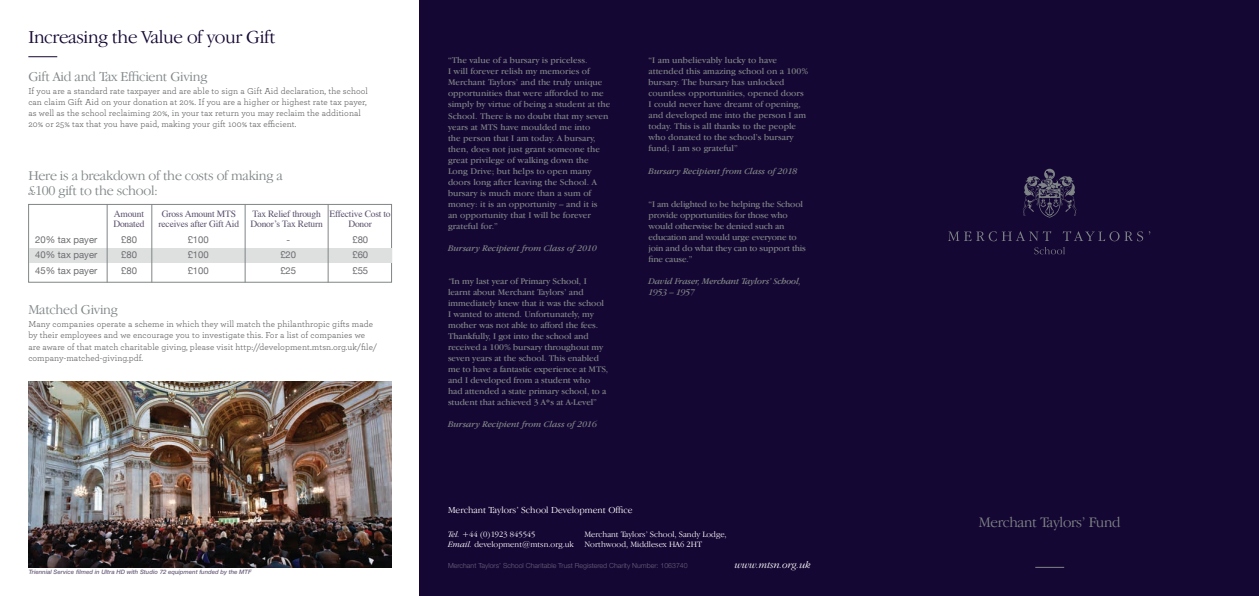
<style>
.page{position:relative;width:1259px;height:596px;background:#fff}
.page>*{position:absolute;margin:0;border:0;box-sizing:border-box;transform-origin:0 0}
.t1{font:300 19px "Garamond IT Cby BT";letter-spacing:-.02em;color:#150733}
.t2{font:300 15px "Garamond IT Cby BT";letter-spacing:-.02em;color:#7f8587}
.t3{font:300 14px/15px "Garamond IT Cby BT";letter-spacing:-.02em;color:#7f8587}
.t4{font:italic 300 10px "Garamond IT Cby BT";color:#fff}
.t5{font:9.5px/10.5px "Times";letter-spacing:-.02em;color:#5a4f6c}
.t6{font:9.5px "Helvetica Neue";color:#6c6d70}
.t7{font:300 9.5px "Garamond IT Cby BT";color:#fff}
.t8{font:9px/11px "Garamond IT Cby BT";color:#7f8587}
.t9{font:9px/11px "Archer";letter-spacing:.01em;color:#57585a}
.t10{font:9px/11px "Garamond IT Cby BT";letter-spacing:-.02em;color:#7f8587}
.t11{font:italic 9px "Garamond IT Cby BT";color:#7f8587}
.t12{font:italic 9px/11px "Garamond IT Cby BT";letter-spacing:-.02em;color:#7f8587}
.t13{font:300 8.5px/10.2px "Garamond IT Cby BT";color:#fff}
.t14{font:300 7px "Helvetica Neue";color:#6c627d}
.t15{font:italic 500 6px "Helvetica Neue";color:#6c627d}
.s1{font-style:italic}
</style>
<div class="page">
<div style="left:420px;top:0;width:839px;height:595px;background:#150733"></div>
<svg style="left:1035px;top:566px;width:29px;height:1px"></svg>
<svg style="left:28px;top:56px;width:29px;height:1px"></svg>
<div style="left:28px;top:204px;width:364px;height:78px;background:#fff;border:1px solid #7f8587"></div>
<div style="left:29px;top:247px;width:362px;height:15px;background:#dedfdf"></div>
<hr style="left:107px;top:204px;width:1px;height:78px;background:#7f8587">
<hr style="left:152px;top:204px;width:1px;height:78px;background:#7f8587">
<hr style="left:245px;top:204px;width:1px;height:78px;background:#7f8587">
<hr style="left:328px;top:204px;width:1px;height:78px;background:#7f8587">
<img style="left:28px;top:381px;width:363px;height:186px">
<svg style="left:948px;top:231px;width:202px;height:10px"></svg>
<svg style="left:1034px;top:247px;width:31px;height:7px"></svg>
<svg style="left:1023px;top:169px;width:53px;height:48px"></svg>
<h1 class="t1" style="left:28px;top:26px;width:249px">Increasing the Value of your Gift</h1>
<h3 class="t3" style="left:28px;top:68px;width:180px">Gift Aid and Tax Efficient Giving</h3>
<p class="t9" style="left:28px;top:85px;width:341px">If you are a standard rate taxpayer and are able to sign a Gift Aid declaration, the school can claim Gift Aid on your donation at 20%. If you are a higher or highest rate tax payer, as well as the school reclaiming 20%, in your tax return you may reclaim the additional 20% or 25% tax that you have paid, making your gift 100% tax efficient.</p>
<h3 class="t3" style="left:28px;top:168px;width:256px">Here is a breakdown of the costs of making a £100 gift to the school:</h3>
<p class="t5" style="left:113px;top:207px;width:33px">Amount<br>Donated</p>
<p class="t5" style="left:159px;top:207px;width:82px;text-align:center">Gross Amount MTS receives after Gift Aid</p>
<p class="t5" style="left:250px;top:207px;width:74px">Tax Relief through<br>Donor’s Tax Return</p>
<p class="t5" style="left:329px;top:207px;width:63px;text-align:center">Effective Cost to<br>Donor</p>
<p class="t6" style="left:35px;top:232px;width:64px">20% tax payer</p>
<p class="t6" style="left:121px;top:232px;width:17px">£80</p>
<p class="t6" style="left:188px;top:232px;width:23px">£100</p>
<p class="t6" style="left:286px;top:232px;width:5px">-</p>
<p class="t6" style="left:352px;top:232px;width:17px">£80</p>
<p class="t6" style="left:35px;top:248px;width:64px">40% tax payer</p>
<p class="t6" style="left:121px;top:248px;width:17px">£80</p>
<p class="t6" style="left:188px;top:248px;width:23px">£100</p>
<p class="t6" style="left:280px;top:248px;width:17px">£20</p>
<p class="t6" style="left:352px;top:248px;width:17px">£60</p>
<p class="t6" style="left:35px;top:264px;width:64px">45% tax payer</p>
<p class="t6" style="left:121px;top:264px;width:17px">£80</p>
<p class="t6" style="left:188px;top:264px;width:23px">£100</p>
<p class="t6" style="left:280px;top:264px;width:17px">£25</p>
<p class="t6" style="left:352px;top:264px;width:17px">£55</p>
<h3 class="t3" style="left:28px;top:301px;width:91px">Matched Giving</h3>
<p class="t9" style="left:28px;top:318px;width:350px">Many companies operate a scheme in which they will match the philanthropic gifts made by their employees and we encourage you to investigate this. For a list of companies we are aware of that match charitable giving, please visit http://development.mtsn.org.uk/file/ company-matched-giving.pdf.</p>
<p class="t15" style="left:29px;top:568px;width:224px">Triennial Service filmed in Ultra HD with Studio 72 equipment funded by the MTF</p>
<p class="t8" style="left:448px;top:55px;width:164px">“The value of a bursary is priceless.<br>I will forever relish my memories of Merchant Taylors’ and the truly unique opportunities that were afforded to me simply by virtue of being a student at the School. There is no doubt that my seven years at MTS have moulded me into<br>the person that I am today. A bursary, then, does not just grant someone the great privilege of walking down the Long Drive; but helps to open many doors long after leaving the School. A bursary is much more than a sum of money: it is an opportunity – and it is<br>an opportunity that I will be forever grateful for.”</p>
<p class="t11" style="left:448px;top:242px;width:150px">Bursary Recipient from Class of 2010</p>
<p class="t8" style="left:448px;top:275px;width:162px"><span class="s1">“</span>In my last year of Primary School, I learnt about Merchant Taylors’ and immediately knew that it was the school I wanted to attend. Unfortunately, my mother was not able to afford the fees.<br>Thankfully, I got into the school and received a 100% bursary throughout my seven years at the school. This enabled me to have a fantastic experience at MTS, and I developed from a student who<br>had attended a state primary school, to a student that achieved 3 A*s at A-Level”</p>
<p class="t11" style="left:448px;top:418px;width:150px">Bursary Recipient from Class of 2016</p>
<p class="t8" style="left:648px;top:55px;width:161px">“I am unbelievably lucky to have attended this amazing school on a 100% bursary. The bursary has unlocked countless opportunities, opened doors I could never have dreamt of opening, and developed me into the person I am today. This is all thanks to the people who donated to the school’s bursary fund; I am so grateful”</p>
<p class="t11" style="left:648px;top:165px;width:150px">Bursary Recipient from Class of 2018</p>
<p class="t10" style="left:648px;top:198px;width:159px">“I am delighted to be helping the School provide opportunities for those who would otherwise be denied such an education and would urge everyone to join and do what they can to support this fine cause.”</p>
<p class="t12" style="left:648px;top:275px;width:154px">David Fraser, Merchant Taylors’ School,<br>1953 – 1957</p>
<p class="t7" style="left:448px;top:503px;width:186px">Merchant Taylors’ School Development Office</p>
<p class="t13" style="left:448px;top:528px;width:127px"><span class="s1">Tel.</span> +44 (0)1923 845545<br><span class="s1">Email.</span> development@mtsn.org.uk</p>
<p class="t13" style="left:584px;top:528px;width:144px">Merchant Taylors’ School, Sandy Lodge,<br>Northwood, Middlesex HA6 2HT</p>
<p class="t14" style="left:448px;top:560px;width:241px">Merchant Taylors’ School Charitable Trust Registered Charity Number: 1063740</p>
<p class="t4" style="left:734px;top:558px;width:78px">www.mtsn.org.uk</p>
<h2 class="t2" style="left:978px;top:512px;width:143px">Merchant Taylors’ Fund</h2>
</div>
